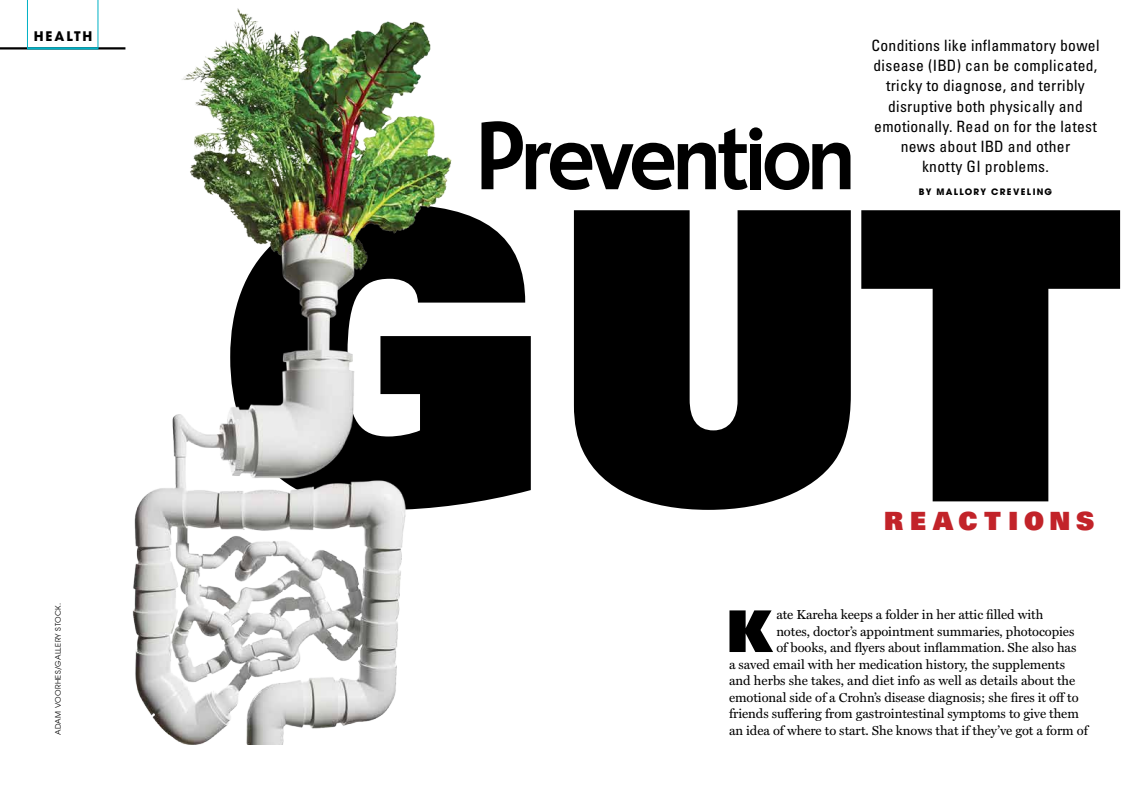
<style>
.page{position:relative;width:1134px;height:797px;background:#fff}
.page>*{position:absolute;margin:0;border:0;box-sizing:border-box;transform-origin:0 0}
.t1{font:403.05px "Univers LTCYR 85 X Black";color:#000}
.t2{font:57.6px "Univers LTCYR 85 X Black";color:#000}
.t3{font:25.2px "Univers LTCYR 85 X Black";letter-spacing:.26em;color:#c22329}
.t4{font:condensed 15.6px/20.2px "Univers LTCYR 57";letter-spacing:.02em;color:#000;text-align:center}
.t5{font:13.2px "Miller Text";letter-spacing:-.005em;color:#000}
.t6{font:700 13.2px "ITC Avant Garde Pro";letter-spacing:.15em;color:#000}
.t7{font:700 8.85px "ITC Avant Garde Pro";letter-spacing:.135em;color:#000}
.t8{font:7.5px "ITC Avant Garde Pro";letter-spacing:.05em;color:#000}
</style>
<div class="page">
<img style="left:0;top:0;width:482px;height:744px">
<img style="left:44px;top:590px;width:29px;height:154px">
<div style="left:750px;top:144px;width:11px;height:45px;background:#000"></div>
<svg style="left:765px;top:143px;width:85px;height:47px"></svg>
<svg style="left:482px;top:121px;width:266px;height:69px"></svg>
<div style="left:749px;top:127px;width:13px;height:14px;background:#000;border-radius:50%"></div>
<p class="t6" style="left:34px;top:28px;width:60px">HEALTH</p>
<p class="t4" style="left:871px;top:35px;width:230px">Conditions like inflammatory bowel disease (IBD) can be complicated, tricky to diagnose, and terribly disruptive both physically and emotionally. Read on for the latest news about IBD and other<br>knotty GI problems.</p>
<p class="t7" style="left:919px;top:186px;width:135px">BY MALLORY CREVELING</p>
<p class="t8" style="left:53px;top:735px;width:134px;rotate:-90deg">ADAM VOORHES/GALLERY STOCK.</p>
<h1 class="t1" style="left:219px;top:91px;width:904px">GUT</h1>
<h1 class="t1" style="left:78px;top:91px;width:567px">UT</h1>
<h3 class="t3" style="left:884px;top:504px;width:211px">REACTIONS</h3>
<h2 class="t2" style="left:726px;top:593px;width:47px">K</h2>
<p class="t5" style="left:776px;top:604px;width:269px">ate Kareha keeps a folder in her attic filled with</p>
<p class="t5" style="left:776px;top:620px;width:300px">notes, doctor’s appointment summaries, photocopies</p>
<p class="t5" style="left:776px;top:637px;width:302px">of books, and flyers about inflammation. She also has</p>
<p class="t5" style="left:729px;top:653px;width:338px">a saved email with her medication history, the supplements</p>
<p class="t5" style="left:729px;top:670px;width:348px">and herbs she takes, and diet info as well as details about the</p>
<p class="t5" style="left:729px;top:686px;width:351px">emotional side of a Crohn’s disease diagnosis; she fires it off to</p>
<p class="t5" style="left:729px;top:703px;width:351px">friends suffering from gastrointestinal symptoms to give them</p>
<p class="t5" style="left:729px;top:719px;width:360px">an idea of where to start. She knows that if they’ve got a form of</p>
</div>
